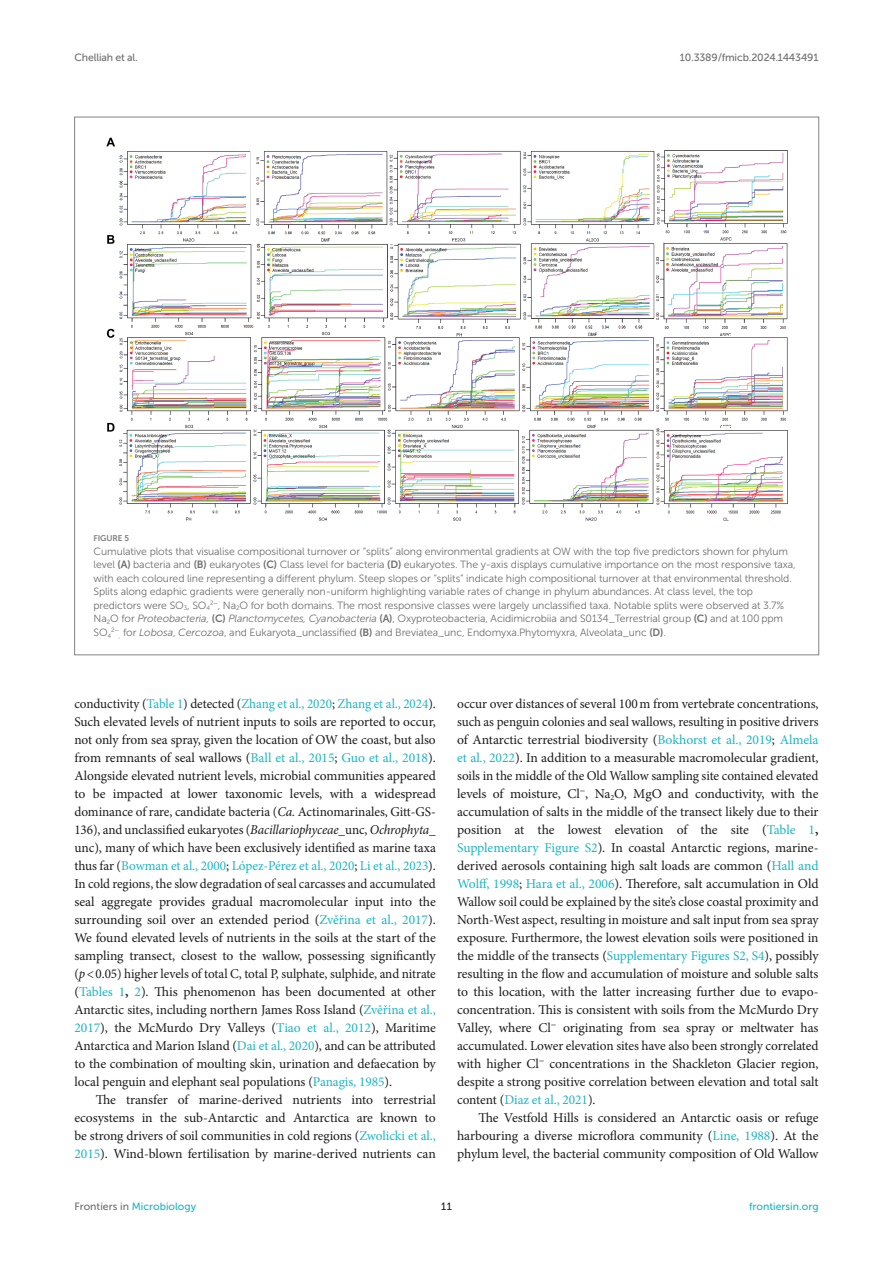
<style>
.page{position:relative;width:893px;height:1263px;background:#fff}
.page>*{position:absolute;margin:0;border:0;box-sizing:border-box;transform-origin:0 0}
.TEXT{font:13.5px/18px "Minion Pro";letter-spacing:-.005em;color:#1b1c1b;text-align:justify}
.TEXT_FLUSH{font:13.5px/18px "Minion Pro";letter-spacing:-.005em;color:#1b1c1b;text-align:justify}
.FIG_LEG{font:10.5px/13.5px "Museo Sans 300";letter-spacing:-.01em;color:#706f70}
.t1{font:10.5px "Museo Sans 500";letter-spacing:-.015em;color:#706f70}
.t2{font:10.5px "Museo Sans 500";color:#1db5c3}
.t3{font:10.5px "Museo Sans 500";color:#1b1c1b}
.FIG_HD{font:8.25px "Museo Sans 700";letter-spacing:-.01em;color:#7e7f7f}
.FIG_LEG-2{font:6.15px "Museo Sans 300";color:#706f70}
.s1{font-family:"Museo Sans 700"}
.s2{font-style:italic}
.s3{font-family:"STIX"}
.s4{color:#1db5c3}
.s5{font-weight:700}
.s6{color:#706f70}
</style>
<div class="page">
<img style="left:106px;top:137px;width:682px;height:384px">
<p class="t1" style="left:74px;top:51px;width:65px">Chelliah et al.</p>
<p class="t1" style="left:680px;top:51px;width:140px">10.3389/fmicb.2024.1443491</p>
<p class="FIG_HD" style="left:94px;top:534px;width:37px">FIGURE 5</p>
<p class="FIG_LEG" style="left:94px;top:545px;width:704px">Cumulative plots that visualise compositional turnover or “splits” along environmental gradients at OW with the top five predictors shown for phylum level <span class="s1">(A)</span> bacteria and <span class="s1">(B)</span> eukaryotes <span class="s1">(C)</span> Class level for bacteria <span class="s1">(D)</span> eukaryotes. The y-axis displays cumulative importance on the most responsive taxa, with each coloured line representing a different phylum. Steep slopes or “splits” indicate high compositional turnover at that environmental threshold.<br>Splits along edaphic gradients were generally non-uniform highlighting variable rates of change in phylum abundances. At class level, the top predictors were SO<sub>3</sub>, SO<sub>4</sub><sup>2</sup><sup>−</sup>, Na<sub>2</sub>O for both domains. The most responsive classes were largely unclassified taxa. Notable splits were observed at 3.7% Na<sub>2</sub>O for <span class="s2">Proteobacteria,</span> <span class="s1">(C)</span> <span class="s2">Planctomycetes, Cyanobacteria</span> <span class="s1">(A)</span>, Oxyproteobacteria, Acidimicrobiia and S0134_Terrestrial group <span class="s1">(C)</span> and at 100 ppm SO<sub>4</sub></p>
<p class="FIG_LEG-2" style="left:111px;top:627px;width:9px">2<span class="s3">−</span></p>
<p class="FIG_LEG" style="left:119px;top:626px;width:549px"><sub>,</sub> for <span class="s2">Lobosa</span>, <span class="s2">Cercozoa</span>, and Eukaryota_unclassified <span class="s1">(B)</span> and Breviatea_unc, Endomyxa.Phytomyxra, Alveolata_unc <span class="s1">(D)</span>.</p>
<p class="TEXT_FLUSH" style="left:74px;top:695px;width:363px">conductivity (<span class="s4">Table 1</span>) detected (<span class="s4">Zhang et al., 2020</span>; <span class="s4">Zhang et al., 2024</span>).<br>Such elevated levels of nutrient inputs to soils are reported to occur, not only from sea spray, given the location of OW the coast, but also from remnants of seal wallows (<span class="s4">Ball et al., 2015</span>; <span class="s4">Guo et al., 2018</span>).<br>Alongside elevated nutrient levels, microbial communities appeared to be impacted at lower taxonomic levels, with a widespread dominance of rare, candidate bacteria (<span class="s2">Ca.</span> Actinomarinales, Gitt-GS-136), and unclassified eukaryotes (<span class="s2">Bacillariophyceae</span>_unc, <span class="s2">Ochrophyta</span>_ unc), many of which have been exclusively identified as marine taxa thus far (<span class="s4">Bowman et al., 2000</span>; <span class="s4">López-Pérez et al., 2020</span>; <span class="s4">Li et al., 2023</span>).<br>In cold regions, the slow degradation of seal carcasses and accumulated seal aggregate provides gradual macromolecular input into the surrounding soil over an extended period (<span class="s4">Zvěřina et al., 2017</span>).<br>We found elevated levels of nutrients in the soils at the start of the sampling transect, closest to the wallow, possessing significantly (<span class="s2">p</span>&lt;0.05) higher levels of total C, total P, sulphate, sulphide, and nitrate (<span class="s4">Tables 1</span><span class="s5">,</span> <span class="s4">2</span>). This phenomenon has been documented at other Antarctic sites, including northern James Ross Island (<span class="s4">Zvěřina et al., 2017</span>), the McMurdo Dry Valleys (<span class="s4">Tiao et al., 2012</span>), Maritime Antarctica and Marion Island (<span class="s4">Dai et al., 2020</span>), and can be attributed to the combination of moulting skin, urination and defaecation by local penguin and elephant seal populations (<span class="s4">Panagis, 1985</span>).</p>
<p class="TEXT" style="left:74px;top:1091px;width:363px;text-indent:21px">The transfer of marine-derived nutrients into terrestrial ecosystems in the sub-Antarctic and Antarctica are known to be strong drivers of soil communities in cold regions (<span class="s4">Zwolicki et al., 2015</span>). Wind-blown fertilisation by marine-derived nutrients can</p>
<p class="TEXT" style="left:457px;top:695px;width:363px">occur over distances of several 100m from vertebrate concentrations, such as penguin colonies and seal wallows, resulting in positive drivers of Antarctic terrestrial biodiversity (<span class="s4">Bokhorst et al., 2019</span>; <span class="s4">Almela et al., 2022</span>). In addition to a measurable macromolecular gradient, soils in the middle of the Old Wallow sampling site contained elevated levels of moisture, Cl<sup>−</sup>, Na<sub>2</sub>O, MgO and conductivity, with the accumulation of salts in the middle of the transect likely due to their position at the lowest elevation of the site (<span class="s4">Table 1</span><span class="s5">, </span><span class="s4">Supplementary Figure S2</span>). In coastal Antarctic regions, marine&shy;derived aerosols containing high salt loads are common (<span class="s4">Hall and Wolff, 1998</span>; <span class="s4">Hara et al., 2006</span>). Therefore, salt accumulation in Old Wallow soil could be explained by the site’s close coastal proximity and North-West aspect, resulting in moisture and salt input from sea spray exposure. Furthermore, the lowest elevation soils were positioned in the middle of the transects (<span class="s4">Supplementary Figures S2, S4</span>), possibly resulting in the flow and accumulation of moisture and soluble salts to this location, with the latter increasing further due to evapo&shy;concentration. This is consistent with soils from the McMurdo Dry Valley, where Cl<sup>−</sup> originating from sea spray or meltwater has accumulated. Lower elevation sites have also been strongly correlated with higher Cl<sup>−</sup> concentrations in the Shackleton Glacier region, despite a strong positive correlation between elevation and total salt content (<span class="s4">Diaz et al., 2021</span>).</p>
<p class="TEXT" style="left:457px;top:1109px;width:363px;text-indent:21px">The Vestfold Hills is considered an Antarctic oasis or refuge harbouring a diverse microflora community (<span class="s4">Line, 1988</span>). At the phylum level, the bacterial community composition of Old Wallow</p>
<p class="t2" style="left:74px;top:1200px;width:123px"><span class="s6">Frontiers in</span> Microbiology</p>
<p class="t3" style="left:441px;top:1200px;width:12px">11</p>
<p class="t2" style="left:749px;top:1200px;width:71px">frontiersin.org</p>
</div>
